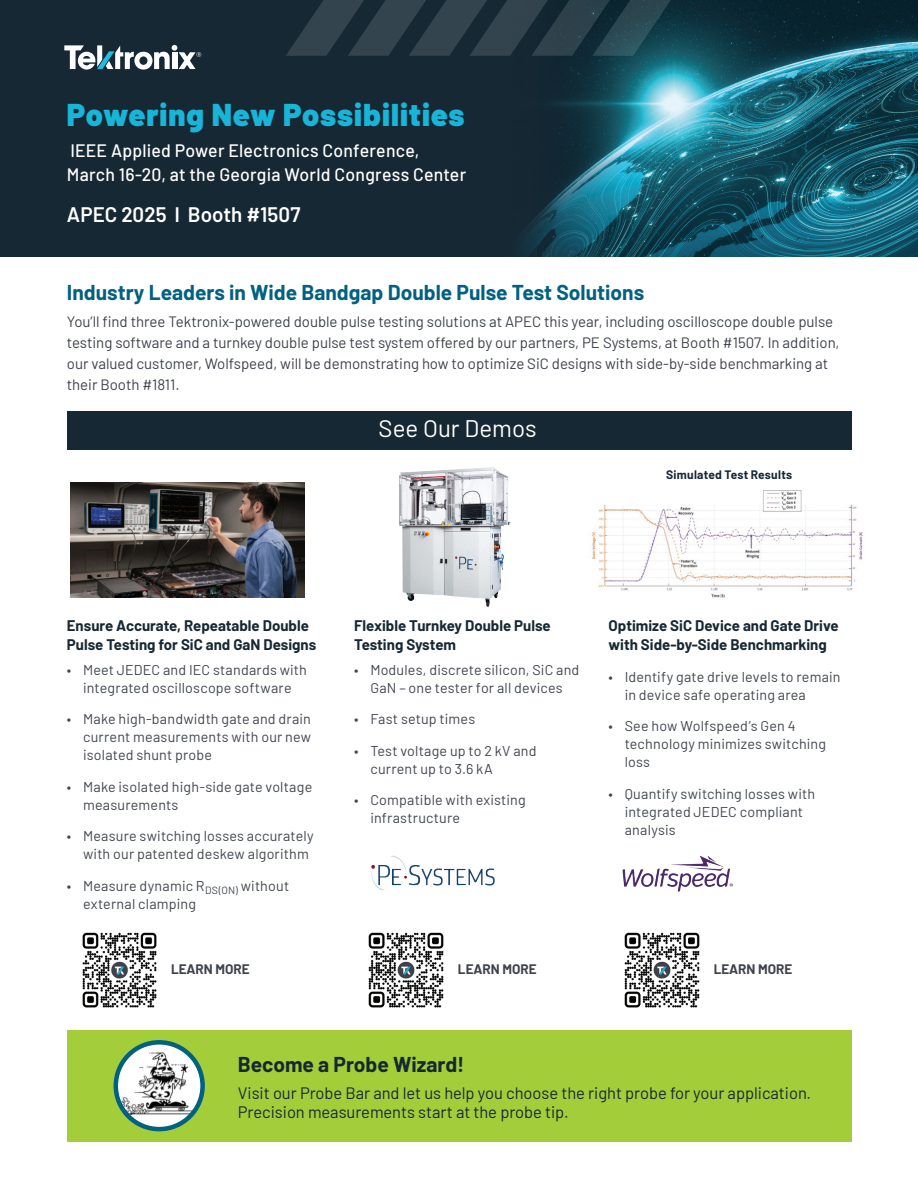
<style>
.page{position:relative;width:918px;height:1188px;background:#fff}
.page>*{position:absolute;margin:0;border:0;box-sizing:border-box;transform-origin:0 0}
.t1{font:900 31.5px "Barlow";letter-spacing:.03em;color:#18b5d8}
.t2{font:24px "Barlow";color:#fff}
.t3{font:700 21px "Barlow";color:#006181}
.t4{font:600 21px "Barlow";color:#fff}
.t5{font:700 21px "Barlow";color:#162834}
.t6{font:500 18px/24px "Barlow";letter-spacing:.01em;color:#fff}
.t7{font:16.5px/19.5px "Barlow";color:#162834}
.t8{font:15px/21px "Barlow";color:#3e424a}
.t9{font:700 15px/19.5px "Barlow";color:#162833}
.t10{font:14.25px/18px "Barlow";letter-spacing:.015em;color:#41464e}
.t11{font:700 13.5px "Barlow";color:#3e424a}
.t12{font:700 12px "Barlow";letter-spacing:.02em;color:#162834}
</style>
<div class="page">
<div style="left:68px;top:411px;width:784px;height:38px;background:#162834"></div>
<img style="left:624px;top:932px;width:76px;height:76px">
<img style="left:368px;top:932px;width:76px;height:76px">
<img style="left:592px;top:490px;width:271px;height:108px">
<div style="left:0;top:0;width:918px;height:261px;background:#162834"></div>
<img style="left:831px;top:0;width:87px;height:258px">
<svg style="left:232px;top:0;width:599px;height:258px"></svg>
<div style="left:68px;top:1031px;width:784px;height:111px;background:#a4cd3a"></div>
<svg style="left:64px;top:45px;width:137px;height:25px"></svg>
<div style="left:0;top:258px;width:918px;height:48px;background:#fff"></div>
<img style="left:71px;top:483px;width:234px;height:115px">
<img style="left:82px;top:932px;width:75px;height:76px">
<svg style="left:286px;top:0;width:403px;height:56px"></svg>
<img style="left:371px;top:855px;width:124px;height:36px">
<img style="left:622px;top:857px;width:111px;height:34px">
<img style="left:399px;top:466px;width:112px;height:141px">
<img style="left:116px;top:1042px;width:87px;height:87px;border-radius:43px">
<div style="left:114px;top:1040px;width:91px;height:91px;border:4px solid #006181;border-radius:50%"></div>
<h1 class="t1" style="left:67px;top:91px;width:399px">Powering New Possibilities</h1>
<p class="t6" style="left:67px;top:137px;width:401px">IEEE Applied Power Electronics Conference,<br>March 16-20, at the Georgia World Congress Center</p>
<h3 class="t4" style="left:67px;top:199px;width:235px">APEC 2025 l Booth #1507</h3>
<h3 class="t3" style="left:67px;top:277px;width:579px">Industry Leaders in Wide Bandgap Double Pulse Test Solutions</h3>
<p class="t8" style="left:67px;top:310px;width:774px">You’ll find three Tektronix-powered double pulse testing solutions at APEC this year, including oscilloscope double pulse testing software and a turnkey double pulse test system offered by our partners, PE Systems, at Booth #1507. In addition, our valued customer, Wolfspeed, will be demonstrating how to optimize SiC designs with side-by-side benchmarking at their Booth #1811.</p>
<h2 class="t2" style="left:379px;top:411px;width:160px">See Our Demos</h2>
<p class="t12" style="left:666px;top:465px;width:128px">Simulated Test Results</p>
<p class="t9" style="left:67px;top:614px;width:251px">Ensure Accurate, Repeatable Double<br>Pulse Testing for SiC and GaN Designs</p>
<p class="t10" style="left:67px;top:660px;width:242px;text-align:center">• Meet JEDEC and IEC standards with integrated oscilloscope software</p>
<p class="t10" style="left:83px;top:709px;width:230px;text-align:justify;text-indent:-16px">• Make high-bandwidth gate and drain current measurements with our new isolated shunt probe</p>
<p class="t10" style="left:83px;top:777px;width:231px;text-indent:-16px">• Make isolated high-side gate voltage measurements</p>
<p class="t10" style="left:83px;top:826px;width:232px;text-indent:-16px">• Measure switching losses accurately with our patented deskew algorithm</p>
<p class="t10" style="left:83px;top:876px;width:208px;text-indent:-16px">• Measure dynamic R<sub>DS(ON)</sub> without external clamping</p>
<p class="t11" style="left:171px;top:959px;width:80px">LEARN MORE</p>
<p class="t9" style="left:354px;top:614px;width:198px">Flexible Turnkey Double Pulse<br>Testing System</p>
<p class="t10" style="left:354px;top:660px;width:227px;text-align:center">• Modules, discrete silicon, SiC and<br>GaN – one tester for all devices</p>
<p class="t10" style="left:354px;top:709px;width:123px">• Fast setup times</p>
<p class="t10" style="left:370px;top:741px;width:168px;text-indent:-16px">• Test voltage up to 2 kV and current up to 3.6 kA</p>
<p class="t10" style="left:370px;top:790px;width:157px;text-indent:-16px">• Compatible with existing infrastructure</p>
<p class="t9" style="left:609px;top:614px;width:232px">Optimize SiC Device and Gate Drive with Side-by-Side Benchmarking</p>
<p class="t10" style="left:625px;top:666px;width:217px;text-indent:-16px">• Identify gate drive levels to remain in device safe operating area</p>
<p class="t10" style="left:625px;top:716px;width:203px;text-indent:-16px">• See how Wolfspeed’s Gen 4 technology minimizes switching loss</p>
<p class="t10" style="left:625px;top:783px;width:192px;text-indent:-16px">• Quantify switching losses with integrated JEDEC compliant analysis</p>
<p class="t11" style="left:458px;top:959px;width:80px">LEARN MORE</p>
<p class="t11" style="left:714px;top:959px;width:80px">LEARN MORE</p>
<h3 class="t5" style="left:238px;top:1049px;width:228px">Become a Probe Wizard!</h3>
<p class="t7" style="left:238px;top:1082px;width:575px">Visit our Probe Bar and let us help you choose the right probe for your application.<br>Precision measurements start at the probe tip.</p>
</div>
